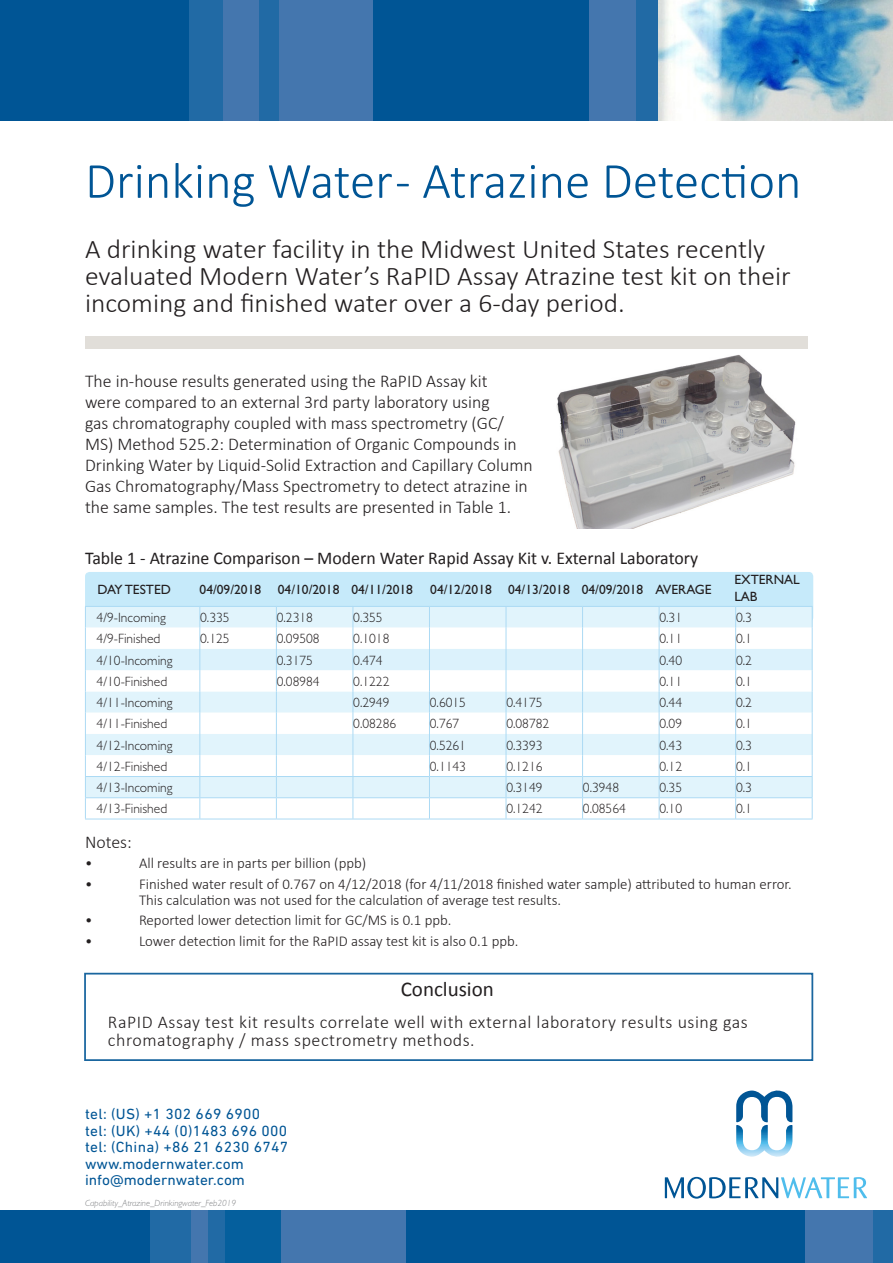
<style>
.page{position:relative;width:893px;height:1263px;background:#fff}
.page>*{position:absolute;margin:0;border:0;box-sizing:border-box;transform-origin:0 0}
.t1{font:300 51px "Calibri";color:#005595}
.t2{font:300 27px/27px "Calibri";color:#231f20}
.t3{font:21px "Calibri";color:#231f20}
.t4{font:300 18px/21px "Calibri";color:#231f20}
.t5{font:300 18px/18px "Calibri";letter-spacing:.03em;color:#231f20}
.t6{font:18px "Calibri";color:#231f20}
.t7{font:300 15px/16.5px "Calibri";color:#231f20}
.t8{font:15px/16.5px "DIN Next LT Pro";color:#005595}
.t9{font:15px "DIN Next LT Pro";letter-spacing:.02em;color:#005595}
.t10{font:300 13.5px "Gill Sans";color:#231f20}
.t11{font:13.5px "Gill Sans";color:#231f20}
.t12{font:italic 300 9px "Gill Sans";color:#808285}
</style>
<div class="page">
<div style="left:0;top:0;width:192px;height:120px;background:#005595"></div>
<div style="left:189px;top:0;width:34px;height:120px;background:#216aa5"></div>
<div style="left:223px;top:0;width:36px;height:120px;background:#4476ae"></div>
<div style="left:259px;top:0;width:21px;height:120px;background:#216aa5"></div>
<div style="left:280px;top:0;width:94px;height:120px;background:#4476ae"></div>
<div style="left:374px;top:0;width:215px;height:120px;background:#005595"></div>
<div style="left:589px;top:0;width:47px;height:120px;background:#4476ae"></div>
<div style="left:636px;top:0;width:23px;height:120px;background:#216aa5"></div>
<div style="left:191px;top:1210px;width:215px;height:53px;background:#4476ae"></div>
<div style="left:0;top:1210px;width:173px;height:53px;background:#005595"></div>
<div style="left:151px;top:1210px;width:40px;height:53px;background:#216aa5"></div>
<div style="left:208px;top:1210px;width:17px;height:53px;background:#216aa5"></div>
<div style="left:406px;top:1210px;width:399px;height:53px;background:#005595"></div>
<div style="left:805px;top:1210px;width:68px;height:53px;background:#4476ae"></div>
<div style="left:873px;top:1210px;width:20px;height:53px;background:#216aa5"></div>
<div style="left:225px;top:1210px;width:56px;height:53px;background:#055f9d"></div>
<img style="left:658px;top:0;width:235px;height:120px">
<div style="left:85px;top:336px;width:723px;height:12px;background:#e1ded9"></div>
<svg style="left:736px;top:1090px;width:56px;height:67px"></svg>
<svg style="left:665px;top:1177px;width:202px;height:21px"></svg>
<div style="left:85px;top:572px;width:728px;height:50px;background:#c6eafa;border-radius:4px"></div>
<hr style="left:85px;top:606px;width:115px;height:1px;background:#acdaf4">
<hr style="left:200px;top:606px;width:76px;height:1px;background:#acdaf4">
<hr style="left:276px;top:606px;width:77px;height:1px;background:#acdaf4">
<hr style="left:353px;top:606px;width:76px;height:1px;background:#acdaf4">
<hr style="left:429px;top:606px;width:77px;height:1px;background:#acdaf4">
<hr style="left:506px;top:606px;width:77px;height:1px;background:#acdaf4">
<hr style="left:583px;top:606px;width:76px;height:1px;background:#acdaf4">
<hr style="left:659px;top:606px;width:77px;height:1px;background:#acdaf4">
<hr style="left:736px;top:606px;width:77px;height:1px;background:#acdaf4">
<svg style="left:85px;top:607px;width:728px;height:212px"></svg>
<hr style="left:85px;top:819px;width:115px;height:1px;background:#acdaf4">
<hr style="left:200px;top:819px;width:76px;height:1px;background:#acdaf4">
<hr style="left:276px;top:819px;width:77px;height:1px;background:#acdaf4">
<hr style="left:353px;top:819px;width:76px;height:1px;background:#acdaf4">
<hr style="left:429px;top:819px;width:77px;height:1px;background:#acdaf4">
<hr style="left:506px;top:819px;width:77px;height:1px;background:#acdaf4">
<hr style="left:583px;top:819px;width:76px;height:1px;background:#acdaf4">
<hr style="left:659px;top:819px;width:77px;height:1px;background:#acdaf4">
<hr style="left:736px;top:819px;width:77px;height:1px;background:#acdaf4">
<div style="left:84px;top:973px;width:729px;height:88px;border:2px solid #005595"></div>
<img style="left:556px;top:355px;width:240px;height:173px">
<p class="t1" style="left:85px;top:149px;width:718px">Drinking Water - Atrazine Detection</p>
<p class="t2" style="left:85px;top:236px;width:707px">A drinking water facility in the Midwest United States recently evaluated Modern Water’s RaPID Assay Atrazine test kit on their incoming and finished water over a 6-day period.</p>
<p class="t4" style="left:85px;top:370px;width:449px">The in-house results generated using the RaPID Assay kit<br>were compared to an external 3rd party laboratory using<br>gas chromatography coupled with mass spectrometry (GC/ MS) Method 525.2: Determination of Organic Compounds in Drinking Water by Liquid-Solid Extraction and Capillary Column Gas Chromatography/Mass Spectrometry to detect atrazine in the same samples. The test results are presented in Table 1.</p>
<p class="t6" style="left:85px;top:547px;width:615px">Table 1 - Atrazine Comparison – Modern Water Rapid Assay Kit v. External Laboratory</p>
<p class="t11" style="left:200px;top:581px;width:63px">04/09/2018</p>
<p class="t10" style="left:97px;top:610px;width:71px">4/9-Incoming</p>
<p class="t10" style="left:200px;top:610px;width:31px">0.335</p>
<p class="t10" style="left:277px;top:610px;width:38px">0.2318</p>
<p class="t10" style="left:353px;top:610px;width:31px">0.355</p>
<p class="t10" style="left:659px;top:610px;width:24px">0.31</p>
<p class="t10" style="left:736px;top:610px;width:17px">0.3</p>
<p class="t10" style="left:97px;top:631px;width:65px">4/9-Finished</p>
<p class="t10" style="left:200px;top:631px;width:31px">0.125</p>
<p class="t10" style="left:277px;top:631px;width:44px">0.09508</p>
<p class="t10" style="left:353px;top:631px;width:38px">0.1018</p>
<p class="t10" style="left:659px;top:631px;width:24px">0.11</p>
<p class="t10" style="left:736px;top:631px;width:17px">0.1</p>
<p class="t10" style="left:97px;top:652px;width:77px">4/10-Incoming</p>
<p class="t10" style="left:277px;top:652px;width:38px">0.3175</p>
<p class="t10" style="left:353px;top:652px;width:31px">0.474</p>
<p class="t10" style="left:659px;top:652px;width:24px">0.40</p>
<p class="t10" style="left:736px;top:652px;width:17px">0.2</p>
<p class="t10" style="left:97px;top:674px;width:72px">4/10-Finished</p>
<p class="t10" style="left:277px;top:674px;width:44px">0.08984</p>
<p class="t10" style="left:353px;top:674px;width:38px">0.1222</p>
<p class="t10" style="left:659px;top:674px;width:24px">0.11</p>
<p class="t10" style="left:736px;top:674px;width:17px">0.1</p>
<p class="t10" style="left:97px;top:695px;width:77px">4/11-Incoming</p>
<p class="t10" style="left:353px;top:695px;width:38px">0.2949</p>
<p class="t10" style="left:430px;top:695px;width:38px">0.6015</p>
<p class="t10" style="left:506px;top:695px;width:38px">0.4175</p>
<p class="t10" style="left:659px;top:695px;width:24px">0.44</p>
<p class="t10" style="left:736px;top:695px;width:17px">0.2</p>
<p class="t10" style="left:97px;top:716px;width:72px">4/11-Finished</p>
<p class="t10" style="left:353px;top:716px;width:44px">0.08286</p>
<p class="t10" style="left:430px;top:716px;width:31px">0.767</p>
<p class="t10" style="left:506px;top:716px;width:44px">0.08782</p>
<p class="t10" style="left:659px;top:716px;width:24px">0.09</p>
<p class="t10" style="left:736px;top:716px;width:17px">0.1</p>
<p class="t10" style="left:97px;top:737px;width:77px">4/12-Incoming</p>
<p class="t10" style="left:430px;top:737px;width:38px">0.5261</p>
<p class="t10" style="left:506px;top:737px;width:38px">0.3393</p>
<p class="t10" style="left:659px;top:737px;width:24px">0.43</p>
<p class="t10" style="left:736px;top:737px;width:17px">0.3</p>
<p class="t10" style="left:97px;top:759px;width:72px">4/12-Finished</p>
<p class="t10" style="left:430px;top:759px;width:38px">0.1143</p>
<p class="t10" style="left:506px;top:759px;width:38px">0.1216</p>
<p class="t10" style="left:659px;top:759px;width:24px">0.12</p>
<p class="t10" style="left:736px;top:759px;width:17px">0.1</p>
<p class="t10" style="left:97px;top:780px;width:77px">4/13-Incoming</p>
<p class="t10" style="left:506px;top:780px;width:38px">0.3149</p>
<p class="t10" style="left:583px;top:780px;width:38px">0.3948</p>
<p class="t10" style="left:659px;top:780px;width:24px">0.35</p>
<p class="t10" style="left:736px;top:780px;width:17px">0.3</p>
<p class="t10" style="left:97px;top:801px;width:72px">4/13-Finished</p>
<p class="t10" style="left:506px;top:801px;width:38px">0.1242</p>
<p class="t10" style="left:583px;top:801px;width:44px">0.08564</p>
<p class="t10" style="left:659px;top:801px;width:24px">0.10</p>
<p class="t10" style="left:736px;top:801px;width:17px">0.1</p>
<p class="t11" style="left:734px;top:572px;width:67px">EXTERNAL</p>
<p class="t11" style="left:734px;top:589px;width:25px">LAB</p>
<p class="t11" style="left:98px;top:581px;width:75px">DAY TESTED</p>
<p class="t11" style="left:278px;top:581px;width:63px">04/10/2018</p>
<p class="t11" style="left:351px;top:581px;width:63px">04/11/2018</p>
<p class="t11" style="left:430px;top:581px;width:63px">04/12/2018</p>
<p class="t11" style="left:508px;top:581px;width:63px">04/13/2018</p>
<p class="t11" style="left:582px;top:581px;width:63px">04/09/2018</p>
<p class="t11" style="left:655px;top:581px;width:58px">AVERAGE</p>
<p class="t4" style="left:85px;top:831px;width:48px">Notes:</p>
<p class="t7" style="left:85px;top:855px;width:9px">•</p>
<p class="t7" style="left:139px;top:855px;width:229px">All results are in parts per billion (ppb)</p>
<p class="t7" style="left:85px;top:875px;width:9px">•</p>
<p class="t7" style="left:139px;top:875px;width:654px">Finished water result of 0.767 on 4/12/2018 (for 4/11/2018 finished water sample) attributed to human error.<br>This calculation was not used for the calculation of average test results.</p>
<p class="t7" style="left:85px;top:912px;width:9px">•</p>
<p class="t7" style="left:139px;top:912px;width:314px">Reported lower detection limit for GC/MS is 0.1 ppb.</p>
<p class="t7" style="left:85px;top:932px;width:9px">•</p>
<p class="t7" style="left:139px;top:932px;width:381px">Lower detection limit for the RaPID assay test kit is also 0.1 ppb.</p>
<p class="t3" style="left:401px;top:975px;width:95px">Conclusion</p>
<p class="t5" style="left:108px;top:1013px;width:641px">RaPID Assay test kit results correlate well with external laboratory results using gas chromatography / mass spectrometry methods.</p>
<p class="t9" style="left:85px;top:1105px;width:177px">tel: (US) +1 302 669 6900</p>
<p class="t9" style="left:85px;top:1122px;width:204px">tel: (UK) +44 (0)1483 696 000</p>
<p class="t8" style="left:85px;top:1138px;width:205px">tel: (China) +86 21 6230 6747 www.modernwater.com info@modernwater.com</p>
<p class="t12" style="left:85px;top:1198px;width:153px">Capability_Atrazine_Drinkingwater_Feb2019</p>
</div>
